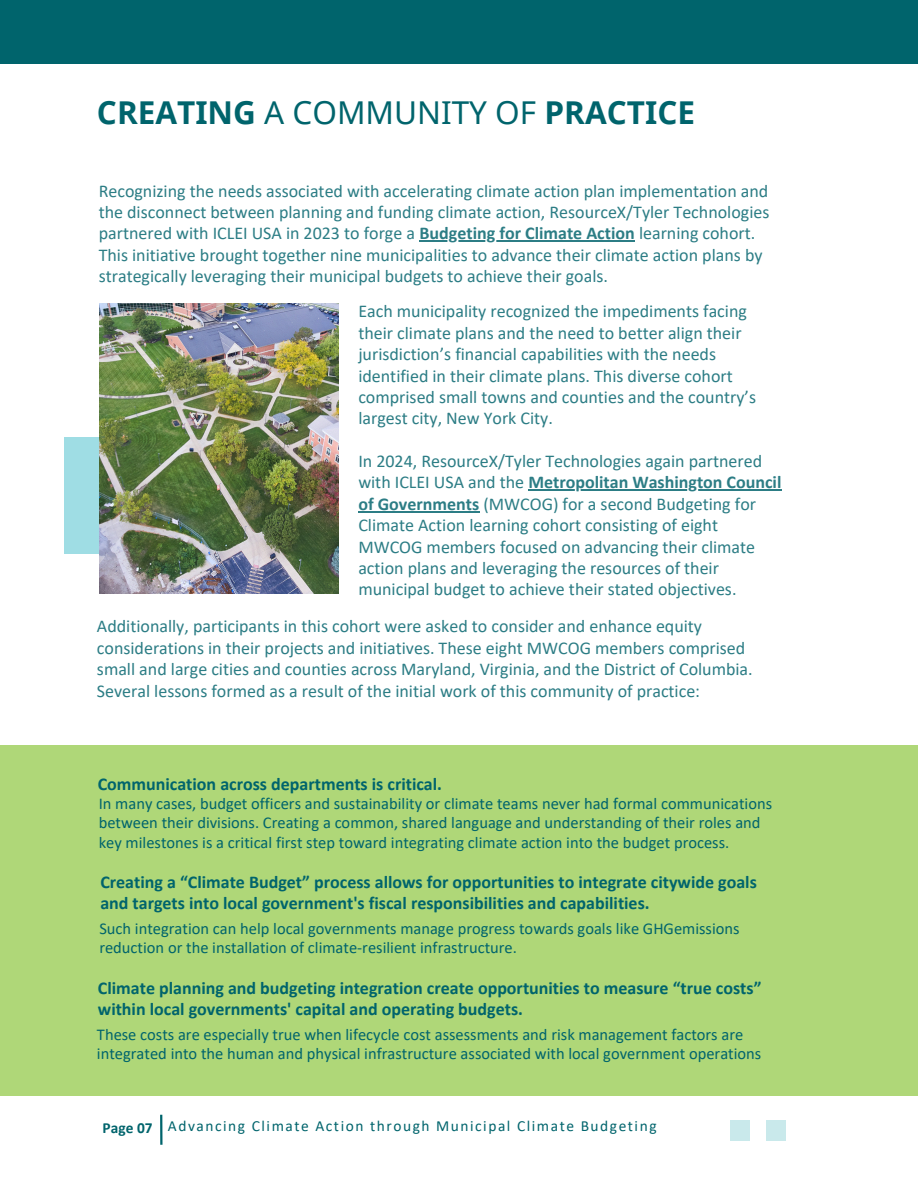
<style>
.page{position:relative;width:918px;height:1188px;background:#fff}
.page>*{position:absolute;margin:0;border:0;box-sizing:border-box;transform-origin:0 0}
.t1{font:700 31.5px "Noto Sans";color:#00646c}
.t2{font:18px/21.3px "Calibri";color:#2c7d85}
.t3{font:700 18px/21.3px "Calibri";color:#00646c}
.t4{font:16.5px/19.2px "Calibri";color:#00646c}
.t5{font:15.45px "Calibri";letter-spacing:.1em;color:#00646c}
.t6{font:700 15.45px "Calibri";color:#00646c}
.s1{font-weight:400}
.s2{font-weight:700}
</style>
<div class="page">
<div style="left:64px;top:437px;width:112px;height:116px;background:#9fdde4"></div>
<img style="left:100px;top:303px;width:238px;height:291px">
<hr style="left:419px;top:240px;width:216px;height:2px;background:#2c7d85">
<div style="left:0;top:745px;width:918px;height:350px;background:#afd778"></div>
<div style="left:0;top:0;width:918px;height:64px;background:#00646c"></div>
<hr style="left:528px;top:490px;width:254px;height:1px;background:#2c7d85">
<hr style="left:358px;top:511px;width:121px;height:1px;background:#2c7d85">
<hr style="left:160px;top:1115px;width:3px;height:30px;background:#00646c">
<div style="left:731px;top:1121px;width:19px;height:20px;background:#c9e9eb"></div>
<div style="left:766px;top:1121px;width:19px;height:20px;background:#c9e9eb"></div>
<h3 class="t1" style="left:97px;top:90px;width:600px">CREATING <span class="s1">A COMMUNITY OF</span> PRACTICE</h3>
<h1 class="t2" style="left:99px;top:181px;width:672px;text-align:justify">Recognizing the needs associated with accelerating climate action plan implementation and the disconnect between planning and funding climate action, ResourceX/Tyler Technologies partnered with ICLEI USA in 2023 to forge a <span class="s2">Budgeting for Climate Action</span> learning cohort.</h1>
<h3 class="t2" style="left:99px;top:246px;width:665px">This initiative brought together nine municipalities to advance their climate action plans by strategically leveraging their municipal budgets to achieve their goals.</h3>
<h3 class="t2" style="left:358px;top:302px;width:399px">Each municipality recognized the impediments facing their climate plans and the need to better align their jurisdiction’s financial capabilities with the needs identified in their climate plans. This diverse cohort comprised small towns and counties and the country’s largest city, New York City.</h3>
<h2 class="t2" style="left:358px;top:452px;width:425px">In 2024, ResourceX/Tyler Technologies again partnered with ICLEI USA and the <span class="s2">Metropolitan Washington Council</span></h2>
<h3 class="t2" style="left:358px;top:495px;width:399px"><span class="s2">of Governments</span> (MWCOG) for a second Budgeting for Climate Action learning cohort consisting of eight MWCOG members focused on advancing their climate action plans and leveraging the resources of their municipal budget to achieve their stated objectives.</h3>
<h2 class="t2" style="left:97px;top:617px;width:657px">Additionally, participants in this cohort were asked to consider and enhance equity considerations in their projects and initiatives. These eight MWCOG members comprised small and large cities and counties across Maryland, Virginia, and the District of Columbia.<br>Several lessons formed as a result of the initial work of this community of practice:</h2>
<p class="t3" style="left:98px;top:775px;width:346px">Communication across departments is critical.</p>
<h3 class="t4" style="left:99px;top:796px;width:675px">In many cases, budget officers and sustainability or climate teams never had formal communications between their divisions. Creating a common, shared language and understanding of their roles and key milestones is a critical first step toward integrating climate action into the budget process.</h3>
<h3 class="t3" style="left:100px;top:873px;width:658px">Creating a “Climate Budget” process allows for opportunities to integrate citywide goals and targets into local government's fiscal responsibilities and capabilities.</h3>
<h2 class="t4" style="left:99px;top:920px;width:642px">Such integration can help local governments manage progress towards goals like GHGemissions reduction or the installation of climate-resilient infrastructure.</h2>
<h3 class="t3" style="left:98px;top:979px;width:665px">Climate planning and budgeting integration create opportunities to measure “true costs” within local governments' capital and operating budgets.</h3>
<p class="t4" style="left:97px;top:1026px;width:666px">These costs are especially true when lifecycle cost assessments and risk management factors are integrated into the human and physical infrastructure associated with local government operations</p>
<h4 class="t6" style="left:103px;top:1121px;width:51px">Page 07</h4>
<p class="t5" style="left:168px;top:1120px;width:490px">Advancing Climate Action through Municipal Climate Budgeting</p>
</div>
